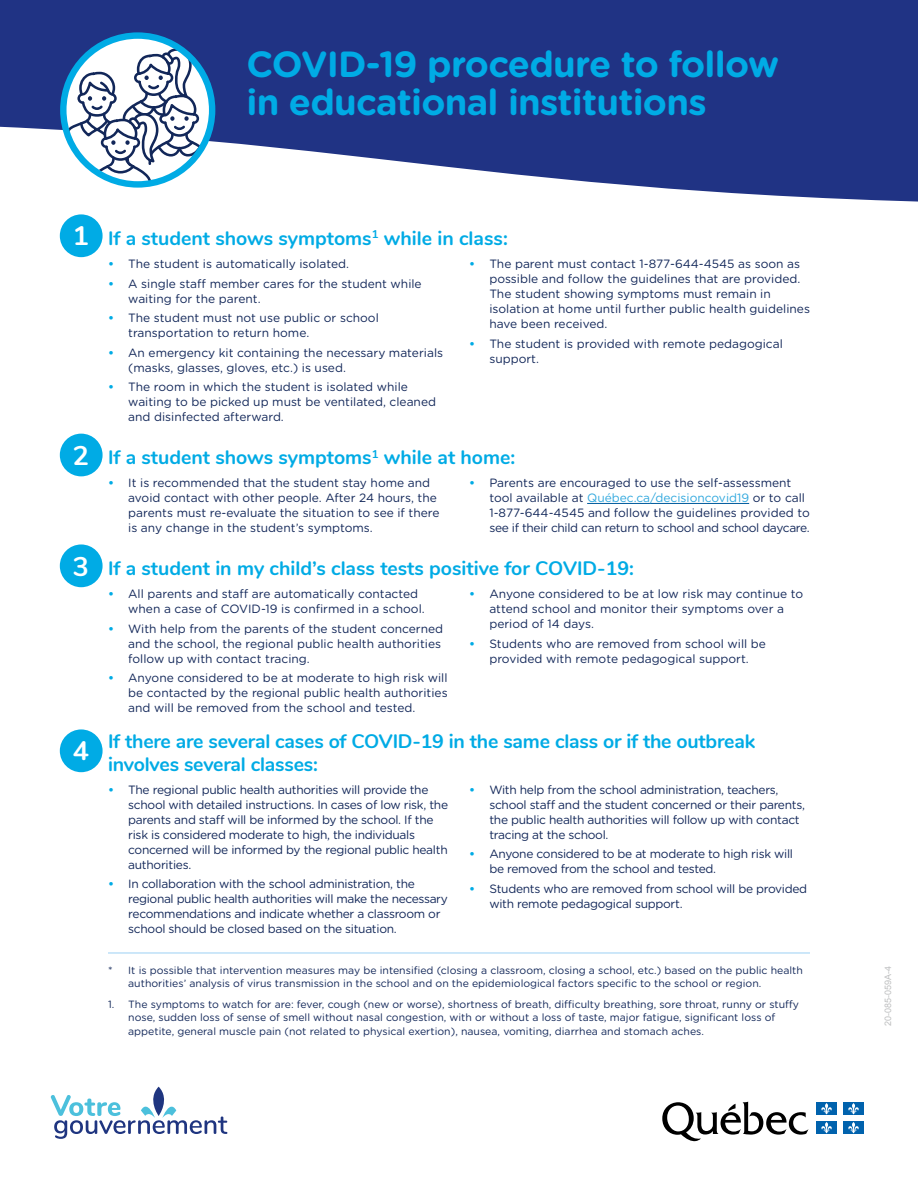
<style>
.page{position:relative;width:918px;height:1188px;background:#fff}
.page>*{position:absolute;margin:0;border:0;box-sizing:border-box;transform-origin:0 0}
.t1{font:700 36.45px/38px "Gotham Rounded";letter-spacing:-.02em;color:#00abe5}
.t2{font:700 27px "Nunito";color:#fff}
.t3{font:700 19.5px/22.5px "Nunito";letter-spacing:-.005em;color:#00abe5}
.t4{font:12px/15px "Gotham Rounded";color:#122759}
.t5{font:12px/15px "Gotham Rounded";letter-spacing:-.025em;color:#122759}
.t6{font:10.5px/13.5px "Gotham Rounded";color:#122759}
.t7{font:9px "Arial";color:#bfc0c1}
.s1{font-weight:700;color:#00abe5}
.s2{color:#30a8de}
</style>
<div class="page">
<svg style="left:0;top:0;width:918px;height:202px;fill:#203384"></svg>
<svg style="left:60px;top:32px;width:155px;height:156px"></svg>
<hr style="left:587px;top:503px;width:162px;height:1px;background:#005b9d">
<hr style="left:108px;top:952px;width:702px;height:2px;background:#bde0f8">
<div style="left:60px;top:214px;width:43px;height:43px;background:#00abe5;border-radius:50%"></div>
<div style="left:60px;top:434px;width:43px;height:42px;background:#00abe5;border-radius:50%"></div>
<div style="left:60px;top:544px;width:43px;height:43px;background:#00abe5;border-radius:50%"></div>
<div style="left:60px;top:729px;width:43px;height:43px;background:#00abe5;border-radius:50%"></div>
<img style="left:52px;top:1087px;width:175px;height:52px">
<img style="left:662px;top:1101px;width:202px;height:41px">
<h1 class="t1" style="left:246px;top:43px;width:534px">COVID-19 procedure to follow in educational institutions</h1>
<h2 class="t2" style="left:73px;top:216px;width:18px">1</h2>
<h2 class="t2" style="left:73px;top:435px;width:18px">2</h2>
<h2 class="t2" style="left:73px;top:546px;width:18px">3</h2>
<h2 class="t2" style="left:73px;top:731px;width:18px">4</h2>
<h3 class="t3" style="left:108px;top:226px;width:401px">If a student shows symptoms<sup>1</sup> while in class:</h3>
<p class="t4" style="left:108px;top:256px;width:243px"><span class="s1">•</span> The student is automatically isolated.</p>
<p class="t4" style="left:128px;top:275px;width:295px;text-indent:-20px"><span class="s1">•</span> A single staff member cares for the student while waiting for the parent.</p>
<p class="t4" style="left:128px;top:310px;width:252px;text-indent:-20px"><span class="s1">•</span> The student must not use public or school transportation to return home.</p>
<p class="t4" style="left:128px;top:345px;width:316px;text-indent:-20px"><span class="s1">•</span> An emergency kit containing the necessary materials (masks, glasses, gloves, etc.) is used.</p>
<p class="t4" style="left:128px;top:379px;width:309px;text-indent:-20px"><span class="s1">•</span> The room in which the student is isolated while waiting to be picked up must be ventilated, cleaned and disinfected afterward.</p>
<p class="t4" style="left:489px;top:256px;width:322px;text-indent:-20px"><span class="s1">•</span> The parent must contact 1-877-644-4545 as soon as possible and follow the guidelines that are provided.<br>The student showing symptoms must remain in isolation at home until further public health guidelines have been received.</p>
<p class="t4" style="left:489px;top:335px;width:295px;text-indent:-20px"><span class="s1">•</span> The student is provided with remote pedagogical support.</p>
<h3 class="t3" style="left:108px;top:445px;width:409px">If a student shows symptoms<sup>1</sup> while at home:</h3>
<p class="t4" style="left:128px;top:475px;width:313px;text-indent:-20px"><span class="s1">•</span> It is recommended that the student stay home and avoid contact with other people. After 24 hours, the parents must re-evaluate the situation to see if there is any change in the student’s symptoms.</p>
<p class="t4" style="left:489px;top:475px;width:322px;text-indent:-20px"><span class="s1">•</span> Parents are encouraged to use the self-assessment tool available at <span class="s2">Québec.ca/decisioncovid19</span> or to call 1-877-644-4545 and follow the guidelines provided to see if their child can return to school and school daycare.</p>
<h3 class="t3" style="left:108px;top:556px;width:527px">If a student in my child’s class tests positive for COVID-19:</h3>
<p class="t4" style="left:128px;top:586px;width:298px;text-indent:-20px"><span class="s1">•</span> All parents and staff are automatically contacted when a case of COVID-19 is confirmed in a school.</p>
<p class="t4" style="left:128px;top:620px;width:317px;text-indent:-20px"><span class="s1">•</span> With help from the parents of the student concerned and the school, the regional public health authorities follow up with contact tracing.</p>
<p class="t4" style="left:128px;top:670px;width:321px;text-align:justify;text-indent:-20px"><span class="s1">•</span> Anyone considered to be at moderate to high risk will be contacted by the regional public health authorities and will be removed from the school and tested.</p>
<p class="t4" style="left:489px;top:586px;width:316px;text-indent:-20px"><span class="s1">•</span> Anyone considered to be at low risk may continue to attend school and monitor their symptoms over a period of 14 days.</p>
<p class="t4" style="left:469px;top:635px;width:298px;text-align:center"><span class="s1">•</span> Students who are removed from school will be provided with remote pedagogical support.</p>
<h3 class="t3" style="left:108px;top:729px;width:649px">If there are several cases of COVID-19 in the same class or if the outbreak involves several classes:</h3>
<p class="t5" style="left:128px;top:782px;width:321px;text-indent:-20px"><span class="s1">•</span> The regional public health authorities will provide the school with detailed instructions. In cases of low risk, the parents and staff will be informed by the school. If the risk is considered moderate to high, the individuals concerned will be informed by the regional public health authorities.</p>
<p class="t5" style="left:128px;top:876px;width:321px;text-indent:-20px"><span class="s1">•</span> In collaboration with the school administration, the regional public health authorities will make the necessary recommendations and indicate whether a classroom or school should be closed based on the situation.</p>
<p class="t5" style="left:489px;top:782px;width:317px;text-indent:-20px"><span class="s1">•</span> With help from the school administration, teachers, school staff and the student concerned or their parents, the public health authorities will follow up with contact tracing at the school.</p>
<p class="t5" style="left:489px;top:846px;width:305px;text-indent:-20px"><span class="s1">•</span> Anyone considered to be at moderate to high risk will be removed from the school and tested.</p>
<p class="t5" style="left:489px;top:881px;width:319px;text-indent:-20px"><span class="s1">•</span> Students who are removed from school will be provided with remote pedagogical support.</p>
<p class="t6" style="left:128px;top:963px;width:676px;text-indent:-20px">* It is possible that intervention measures may be intensified (closing a classroom, closing a school, etc.) based on the public health authorities’ analysis of virus transmission in the school and on the epidemiological factors specific to the school or region.</p>
<p class="t6" style="left:128px;top:997px;width:672px;text-indent:-20px">1. The symptoms to watch for are: fever, cough (new or worse), shortness of breath, difficulty breathing, sore throat, runny or stuffy nose, sudden loss of sense of smell without nasal congestion, with or without a loss of taste, major fatigue, significant loss of appetite, general muscle pain (not related to physical exertion), nausea, vomiting, diarrhea and stomach aches.</p>
<p class="t7" style="left:882px;top:1026px;width:62px;rotate:-90deg">20-085-059A-4</p>
</div>
